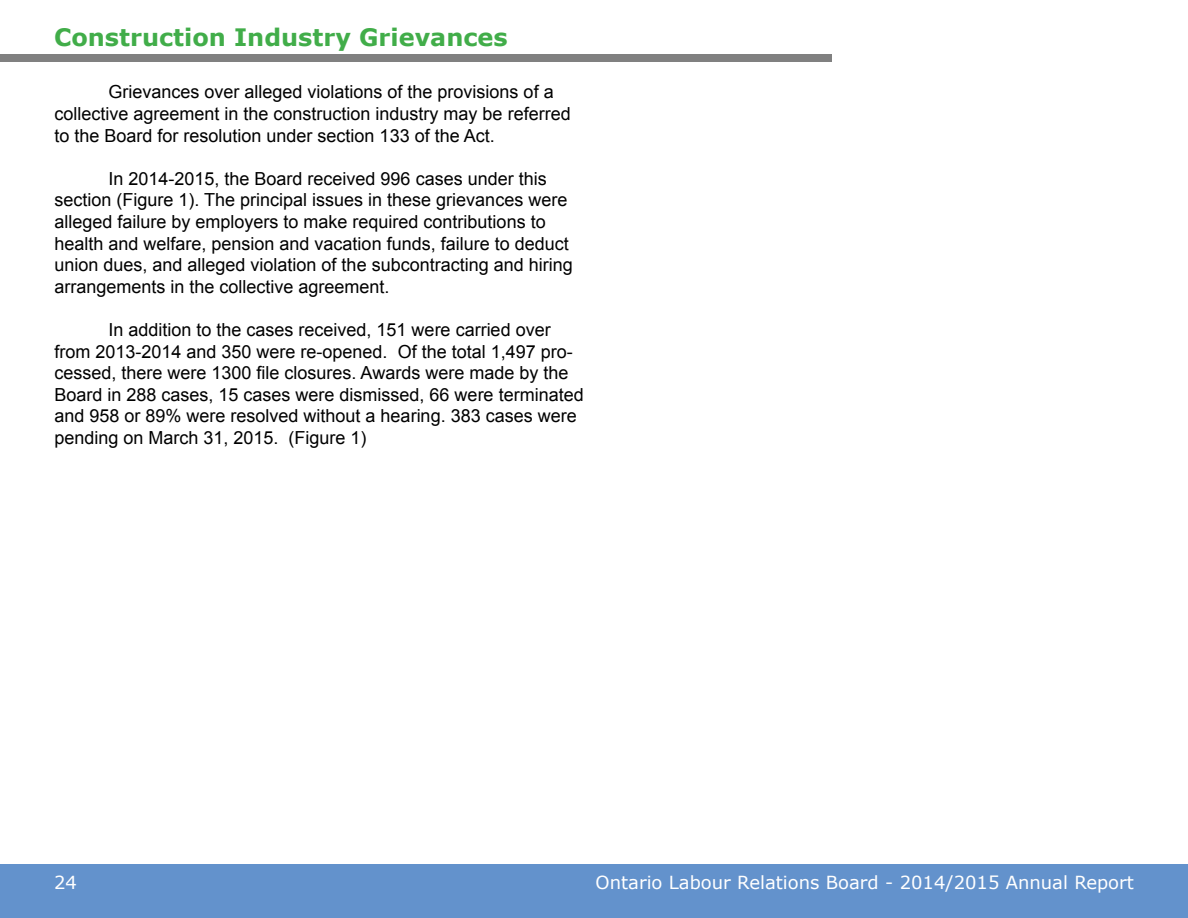
<style>
.page{position:relative;width:1188px;height:918px;background:#fff}
.page>*{position:absolute;margin:0;border:0;box-sizing:border-box;transform-origin:0 0}
.t1{font:700 24px "Verdana";color:#41ad49}
.t2{font:18px/21.6px "Arial";color:#000}
.t3{font:18px "Verdana";color:#fff}
</style>
<div class="page">
<div style="left:0;top:865px;width:1188px;height:53px;background:#6392cc"></div>
<div style="left:0;top:54px;width:832px;height:8px;background:#808080"></div>
<h1 class="t1" style="left:54px;top:20px;width:455px">Construction Industry Grievances</h1>
<p class="t2" style="left:54px;top:82px;width:518px;text-indent:54px">Grievances over alleged violations of the provisions of a collective agreement in the construction industry may be referred to the Board for resolution under section 133 of the Act.</p>
<p class="t2" style="left:54px;top:168px;width:520px;text-indent:54px">In 2014-2015, the Board received 996 cases under this section (Figure 1). The principal issues in these grievances were alleged failure by employers to make required contributions to health and welfare, pension and vacation funds, failure to deduct union dues, and alleged violation of the subcontracting and hiring arrangements in the collective agreement.</p>
<p class="t2" style="left:54px;top:319px;width:531px;text-indent:54px">In addition to the cases received, 151 were carried over from 2013-2014 and 350 were re-opened. Of the total 1,497 pro&shy;cessed, there were 1300 file closures. Awards were made by the Board in 288 cases, 15 cases were dismissed, 66 were terminated and 958 or 89% were resolved without a hearing. 383 cases were pending on March 31, 2015. (Figure 1)</p>
<p class="t3" style="left:54px;top:870px;width:24px">24</p>
<p class="t3" style="left:596px;top:870px;width:540px">Ontario Labour Relations Board - 2014/2015 Annual Report</p>
</div>
